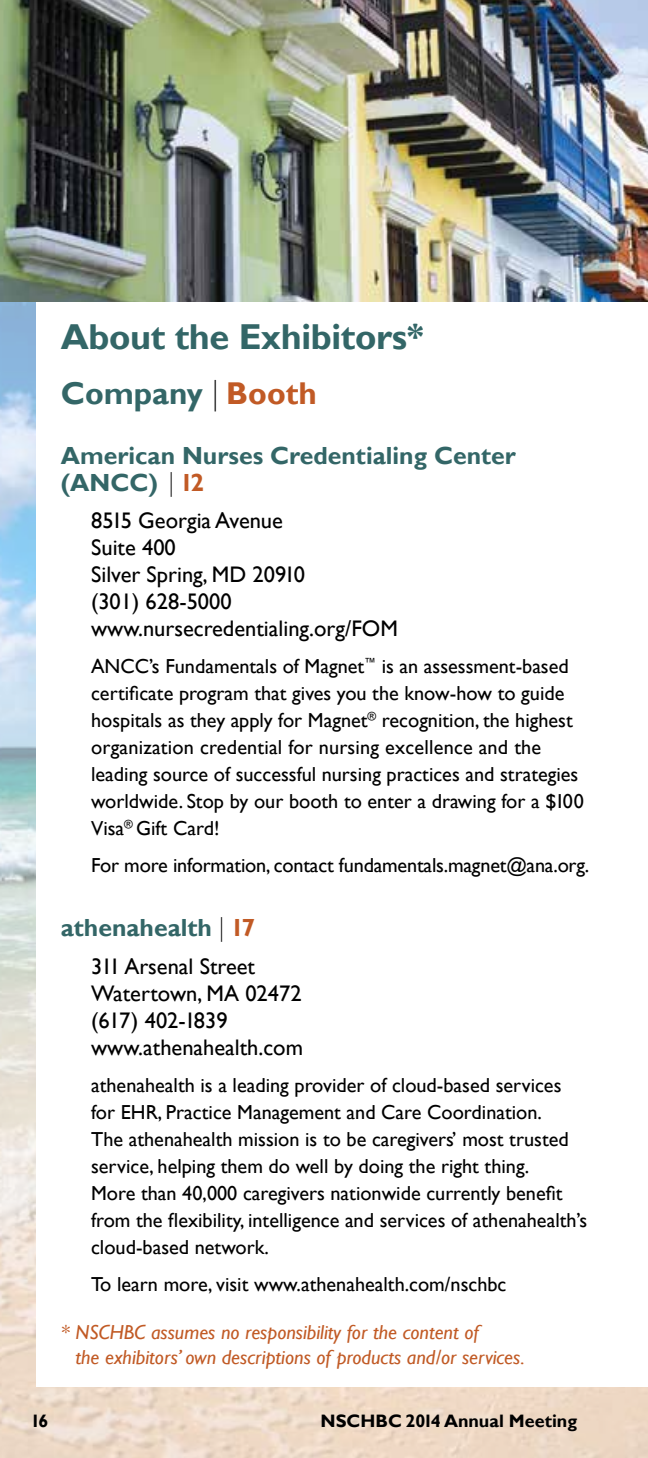
<style>
.page{position:relative;width:648px;height:1458px;background:#fff}
.page>*{position:absolute;margin:0;border:0;box-sizing:border-box;transform-origin:0 0}
.t1{font:700 36px "Gill Sans";letter-spacing:-.01em;color:#336667}
.t2{font:700 31.5px "Gill Sans";color:#336667}
.t3{font:700 24.75px/27px "Gill Sans";color:#336667}
.t4{font:22.5px/27px "Gill Sans";color:#000}
.t5{font:20.25px/27px "Gill Sans";color:#000}
.t6{font:italic 20.25px/24.8px "Gill Sans";color:#c15a25}
.t7{font:700 18px "Gill Sans";color:#000}
.s1{font-family:"Swiss 721 BT";font-weight:100;color:#000}
.s2{color:#c15a25}
</style>
<div class="page">
<img style="left:0;top:0;width:648px;height:302px">
<h1 class="t1" style="left:61px;top:315px;width:364px">About the Exhibitors*</h1>
<h2 class="t2" style="left:61px;top:375px;width:258px">Company <span class="s1">|</span><span class="s2">Booth</span></h2>
<p class="t3" style="left:61px;top:443px;width:457px">American Nurses Credentialing Center (ANCC) <span class="s1">|</span> <span class="s2">12</span></p>
<p class="t4" style="left:91px;top:507px;width:308px">8515 Georgia Avenue<br>Suite 400<br>Silver Spring, MD 20910<br>(301) 628-5000 www.nursecredentialing.org/FOM</p>
<p class="t5" style="left:91px;top:653px;width:494px">ANCC’s Fundamentals of Magnet<sup>™</sup> is an assessment-based certificate program that gives you the know-how to guide hospitals as they apply for Magnet<sup>®</sup> recognition, the highest organization credential for nursing excellence and the leading source of successful nursing practices and strategies worldwide. Stop by our booth to enter a drawing for a $100<br>Visa<sup>®</sup> Gift Card!</p>
<p class="t5" style="left:91px;top:852px;width:500px">For more information, contact fundamentals.magnet@ana.org.</p>
<p class="t3" style="left:61px;top:915px;width:196px">athenahealth <span class="s1">|</span> <span class="s2">17</span></p>
<p class="t4" style="left:91px;top:953px;width:213px">311 Arsenal Street<br>Watertown, MA 02472 (617) 402-1839 www.athenahealth.com</p>
<p class="t5" style="left:91px;top:1072px;width:498px">athenahealth is a leading provider of cloud-based services for EHR, Practice Management and Care Coordination.<br>The athenahealth mission is to be caregivers’ most trusted service, helping them do well by doing the right thing.<br>More than 40,000 caregivers nationwide currently benefit from the flexibility, intelligence and services of athenahealth’s cloud-based network.</p>
<p class="t5" style="left:91px;top:1271px;width:417px">To learn more, visit www.athenahealth.com/nschbc</p>
<p class="t6" style="left:75px;top:1320px;width:451px;text-indent:-15px">* NSCHBC assumes no responsibility for the content of<br>the exhibitors’ own descriptions of products and/or services.</p>
<p class="t7" style="left:30px;top:1411px;width:20px">16</p>
<p class="t7" style="left:321px;top:1411px;width:258px">NSCHBC 2014 Annual Meeting</p>
</div>
